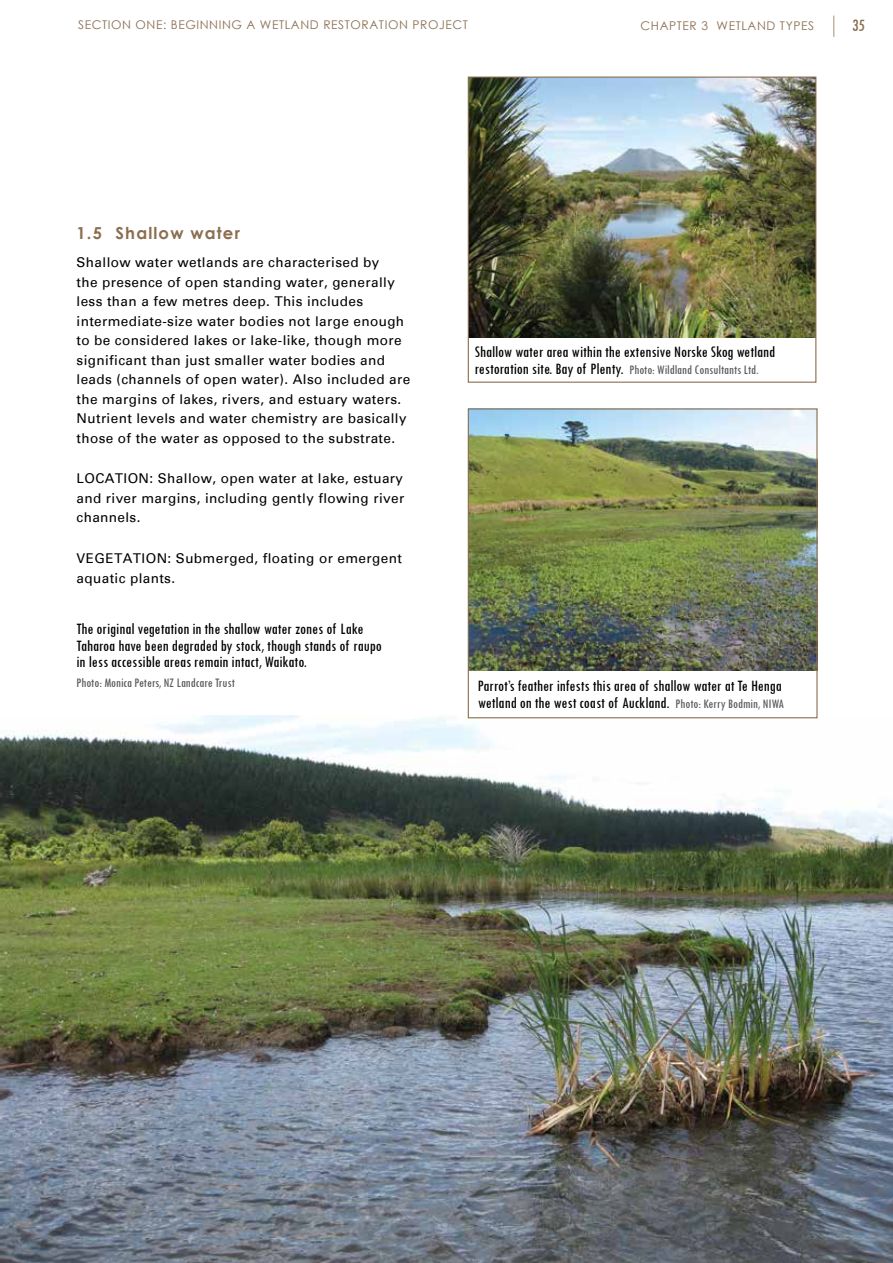
<style>
.page{position:relative;width:893px;height:1263px;background:#fff}
.page>*{position:absolute;margin:0;border:0;box-sizing:border-box;transform-origin:0 0}
.t1{font:condensed 18px "Tw Cen";color:#8b6e51}
.t2{font:condensed 16.5px/16.5px "Tw Cen";color:#000}
.t3{font:700 16.5px "Century Gothic";letter-spacing:.07em;color:#8b6e51}
.t4{font:13.5px/19.5px "Univers";letter-spacing:.03em;color:#000}
.t5{font:condensed 13.5px "Tw Cen";color:#58595b}
.t6{font:12px "Century Gothic";letter-spacing:.05em;color:#8b6e51}
.s1{font-size:16.5px;color:#000}
.s2{font-size:13.5px;color:#58595b}
</style>
<div class="page">
<svg style="left:833px;top:16px;width:1px;height:21px"></svg>
<img style="left:1px;top:715px;width:892px;height:548px">
<img style="left:470px;top:79px;width:344px;height:259px">
<div style="left:468px;top:77px;width:348px;height:306px;border:1px solid #8b6e51"></div>
<img style="left:0;top:721px;width:1px;height:542px">
<div style="left:468px;top:409px;width:349px;height:309px;background:#fff"></div>
<img style="left:470px;top:410px;width:346px;height:260px">
<div style="left:468px;top:408px;width:350px;height:310px;border:1px solid #8b6e51"></div>
<p class="t6" style="left:78px;top:16px;width:391px">SECTION ONE: BEGINNING A WETLAND RESTORATION PROJECT</p>
<p class="t6" style="left:641px;top:17px;width:175px">CHAPTER 3 WETLAND TYPES</p>
<h1 class="t1" style="left:852px;top:14px;width:15px">35</h1>
<p class="t3" style="left:77px;top:221px;width:165px">1.5 Shallow water</p>
<p class="t4" style="left:77px;top:253px;width:335px">Shallow water wetlands are characterised by<br>the presence of open standing water, generally less than a few metres deep. This includes intermediate-size water bodies not large enough to be considered lakes or lake-like, though more significant than just smaller water bodies and leads (channels of open water). Also included are the margins of lakes, rivers, and estuary waters.<br>Nutrient levels and water chemistry are basically those of the water as opposed to the substrate.</p>
<p class="t4" style="left:77px;top:469px;width:329px;text-align:justify">LOCATION: Shallow, open water at lake, estuary and river margins, including gently flowing river channels.</p>
<p class="t4" style="left:77px;top:549px;width:327px">VEGETATION: Submerged, floating or emergent aquatic plants.</p>
<p class="t2" style="left:77px;top:621px;width:307px">The original vegetation in the shallow water zones of Lake<br>Taharoa have been degraded by stock, though stands of raupo in less accessible areas remain intact, Waikato.</p>
<p class="t5" style="left:77px;top:675px;width:160px">Photo: Monica Peters, NZ Landcare Trust</p>
<p class="t2" style="left:475px;top:343px;width:302px">Shallow water area within the extensive Norske Skog wetland</p>
<p class="t5" style="left:475px;top:361px;width:286px"><span class="s1">restoration site. Bay of Plenty.</span> Photo: Wildland Consultants Ltd.</p>
<p class="t2" style="left:478px;top:677px;width:308px">Parrot’s feather infests this area of shallow water at Te Henga wetland on the west coast of Auckland. <span class="s2">Photo: Kerry Bodmin, NIWA</span></p>
</div>
